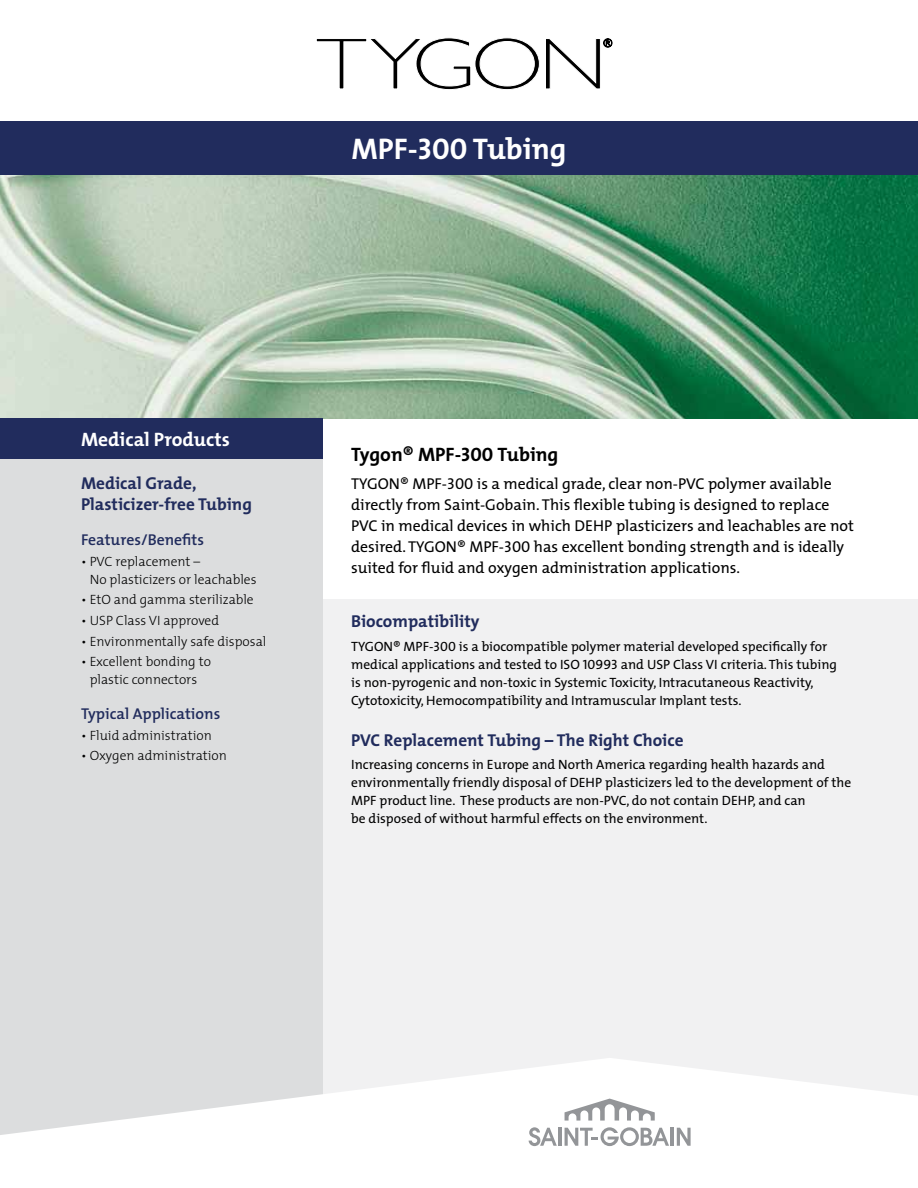
<style>
.page{position:relative;width:918px;height:1188px;background:#fff}
.page>*{position:absolute;margin:0;border:0;box-sizing:border-box;transform-origin:0 0}
.t1{font:700 30px "The Mix";color:#fff}
.t2{font:700 19.5px "The Mix";color:#000}
.t3{font:700 19.5px "The Mix";color:#fff}
.t4{font:700 17.25px/21px "The Mix";color:#212c5d}
.t5{font:15.75px/21px "The Mix";color:#000}
.t6{font:600 15.75px "The Mix";color:#212c5d}
.t7{font:13.5px/18px "The Mix";color:#000}
.t8{font:300 13.5px/18px "The Mix";color:#000}
.s1{font-family:"The Mix Bold Caps";font-weight:400}
.s2{font-family:"The Mix Caps"}
</style>
<div class="page">
<div style="left:322px;top:600px;width:596px;height:543px;background:#f1f1f2"></div>
<div style="left:0;top:447px;width:322px;height:741px;background:#dcddde"></div>
<img style="left:0;top:176px;width:918px;height:242px">
<div style="left:0;top:122px;width:918px;height:54px;background:#212c5d"></div>
<svg style="left:0;top:1058px;width:918px;height:130px;fill:#fff"></svg>
<svg style="left:316px;top:37px;width:297px;height:53px"></svg>
<div style="left:0;top:418px;width:322px;height:41px;background:#212c5d"></div>
<svg style="left:565px;top:1099px;width:90px;height:22px"></svg>
<hr style="left:670px;top:1128px;width:4px;height:18px;background:#939598">
<svg style="left:677px;top:1128px;width:14px;height:18px"></svg>
<hr style="left:558px;top:1128px;width:3px;height:18px;background:#939598">
<svg style="left:529px;top:1127px;width:28px;height:19px"></svg>
<svg style="left:565px;top:1127px;width:104px;height:19px"></svg>
<h1 class="t1" style="left:352px;top:124px;width:216px">MPF-<span class="s1">300</span> Tubing</h1>
<h2 class="t3" style="left:81px;top:423px;width:151px">Medical Products</h2>
<p class="t4" style="left:81px;top:473px;width:172px">Medical Grade,<br>Plasticizer-free Tubing</p>
<p class="t6" style="left:81px;top:527px;width:125px">Features/Benefits</p>
<p class="t8" style="left:90px;top:552px;width:168px;text-indent:-9px">• PVC replacement –<br>No plasticizers or leachables</p>
<p class="t8" style="left:81px;top:590px;width:174px">• EtO and gamma sterilizable</p>
<p class="t8" style="left:81px;top:611px;width:140px">• USP Class VI approved</p>
<p class="t8" style="left:81px;top:632px;width:187px">• Environmentally safe disposal</p>
<p class="t8" style="left:81px;top:652px;width:132px;text-align:center">• Excellent bonding to plastic connectors</p>
<p class="t6" style="left:81px;top:701px;width:141px">Typical Applications</p>
<p class="t8" style="left:81px;top:726px;width:132px">• Fluid administration</p>
<p class="t8" style="left:81px;top:746px;width:148px">• Oxygen administration</p>
<h2 class="t2" style="left:351px;top:438px;width:209px">Tygon® MPF-<span class="s1">300</span> Tubing</h2>
<p class="t5" style="left:351px;top:472px;width:504px">TYGON® MPF-<span class="s2">300</span> is a medical grade, clear non-PVC polymer available directly from Saint-Gobain. This flexible tubing is designed to replace PVC in medical devices in which DEHP plasticizers and leachables are not desired. TYGON® MPF-<span class="s2">300</span> has excellent bonding strength and is ideally suited for fluid and oxygen administration applications.</p>
<p class="t4" style="left:351px;top:611px;width:130px">Biocompatibility</p>
<p class="t7" style="left:351px;top:637px;width:487px">TYGON® MPF-<span class="s2">300</span> is a biocompatible polymer material developed specifically for medical applications and tested to ISO <span class="s2">10993</span> and USP Class VI criteria. This tubing is non-pyrogenic and non-toxic in Systemic Toxicity, Intracutaneous Reactivity, Cytotoxicity, Hemocompatibility and Intramuscular Implant tests.</p>
<p class="t4" style="left:351px;top:729px;width:334px">PVC Replacement Tubing – The Right Choice</p>
<p class="t7" style="left:351px;top:755px;width:502px">Increasing concerns in Europe and North America regarding health hazards and environmentally friendly disposal of DEHP plasticizers led to the development of the MPF product line. These products are non-PVC, do not contain DEHP, and can<br>be disposed of without harmful effects on the environment.</p>
</div>
